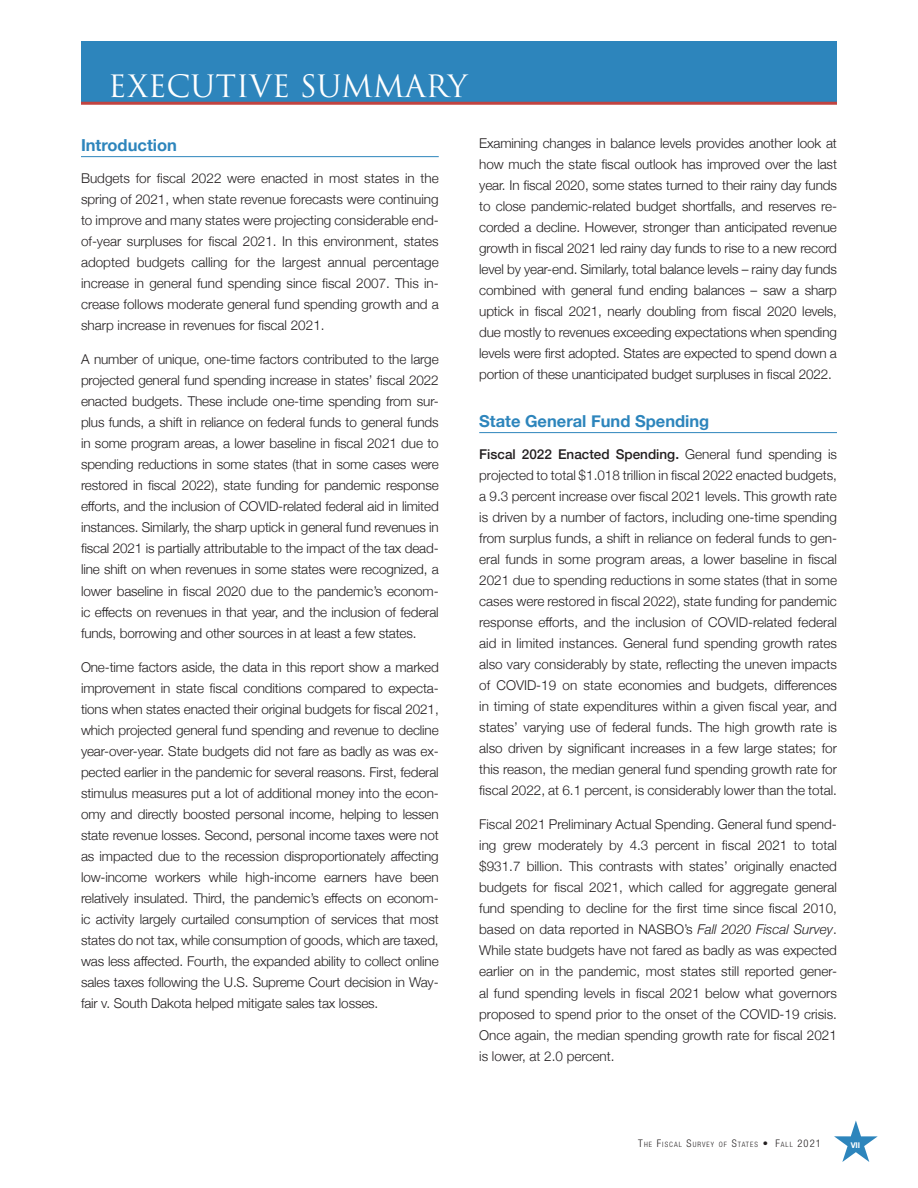
<style>
.page{position:relative;width:918px;height:1188px;background:#fff}
.page>*{position:absolute;margin:0;border:0;box-sizing:border-box;transform-origin:0 0}
.t1{font:30px "Trajan";color:#fff}
.t2{font:700 16.5px "Helvetica Neue";color:#2d85bc}
.t3{font:300 13.5px/21px "Helvetica Neue";letter-spacing:-.01em;color:#231f20;text-align:justify}
.t4{font:700 7.8px "Helvetica Neue";color:#fff}
.t5{font:300 condensed 7.35px "Helvetica Neue";letter-spacing:.145em;color:#231f20}
.s1{font-weight:500}
.s2{font-style:italic}
.s3{font-size:10.5px}
</style>
<div class="page">
<div style="left:81px;top:41px;width:756px;height:62px;background:#2d85bc"></div>
<hr style="left:81px;top:102px;width:756px;height:3px;background:#c14441">
<svg style="left:834px;top:1121px;width:44px;height:41px"></svg>
<hr style="left:81px;top:156px;width:358px;height:1px;background:#2d85bc">
<hr style="left:479px;top:432px;width:358px;height:1px;background:#2d85bc">
<h1 class="t1" style="left:108px;top:68px;width:361px">EXECUTIVE SUMMARY</h1>
<p class="t2" style="left:81px;top:132px;width:97px">Introduction</p>
<p class="t3" style="left:81px;top:167px;width:359px">Budgets for fiscal 2022 were enacted in most states in the spring of 2021, when state revenue forecasts were continuing to improve and many states were projecting considerable end&shy;of-year surpluses for fiscal 2021. In this environment, states adopted budgets calling for the largest annual percentage increase in general fund spending since fiscal 2007. This in&shy;crease follows moderate general fund spending growth and a sharp increase in revenues for fiscal 2021.</p>
<p class="t3" style="left:81px;top:348px;width:359px">A number of unique, one-time factors contributed to the large projected general fund spending increase in states’ fiscal 2022 enacted budgets. These include one-time spending from sur&shy;plus funds, a shift in reliance on federal funds to general funds in some program areas, a lower baseline in fiscal 2021 due to spending reductions in some states (that in some cases were restored in fiscal 2022), state funding for pandemic response efforts, and the inclusion of COVID-related federal aid in limited instances. Similarly, the sharp uptick in general fund revenues in fiscal 2021 is partially attributable to the impact of the tax dead&shy;line shift on when revenues in some states were recognized, a lower baseline in fiscal 2020 due to the pandemic’s econom&shy;ic effects on revenues in that year, and the inclusion of federal funds, borrowing and other sources in at least a few states.</p>
<p class="t3" style="left:81px;top:656px;width:359px">One-time factors aside, the data in this report show a marked improvement in state fiscal conditions compared to expecta&shy;tions when states enacted their original budgets for fiscal 2021, which projected general fund spending and revenue to decline year-over-year. State budgets did not fare as badly as was ex&shy;pected earlier in the pandemic for several reasons. First, federal stimulus measures put a lot of additional money into the econ&shy;omy and directly boosted personal income, helping to lessen state revenue losses. Second, personal income taxes were not as impacted due to the recession disproportionately affecting low-income workers while high-income earners have been relatively insulated. Third, the pandemic’s effects on econom&shy;ic activity largely curtailed consumption of services that most states do not tax, while consumption of goods, which are taxed, was less affected. Fourth, the expanded ability to collect online sales taxes following the U.S. Supreme Court decision in Way&shy;fair v. South Dakota helped mitigate sales tax losses.</p>
<p class="t3" style="left:479px;top:132px;width:359px">Examining changes in balance levels provides another look at how much the state fiscal outlook has improved over the last year. In fiscal 2020, some states turned to their rainy day funds to close pandemic-related budget shortfalls, and reserves re&shy;corded a decline. However, stronger than anticipated revenue growth in fiscal 2021 led rainy day funds to rise to a new record level by year-end. Similarly, total balance levels – rainy day funds combined with general fund ending balances – saw a sharp uptick in fiscal 2021, nearly doubling from fiscal 2020 levels, due mostly to revenues exceeding expectations when spending levels were first adopted. States are expected to spend down a portion of these unanticipated budget surpluses in fiscal 2022.</p>
<p class="t2" style="left:479px;top:408px;width:232px">State General Fund Spending</p>
<p class="t3" style="left:479px;top:443px;width:359px"><span class="s1">Fiscal 2022 Enacted Spending.</span> General fund spending is projected to total $1.018 trillion in fiscal 2022 enacted budgets, a 9.3 percent increase over fiscal 2021 levels. This growth rate is driven by a number of factors, including one-time spending from surplus funds, a shift in reliance on federal funds to gen&shy;eral funds in some program areas, a lower baseline in fiscal 2021 due to spending reductions in some states (that in some cases were restored in fiscal 2022), state funding for pandemic response efforts, and the inclusion of COVID-related federal aid in limited instances. General fund spending growth rates also vary considerably by state, reflecting the uneven impacts of COVID-19 on state economies and budgets, differences in timing of state expenditures within a given fiscal year, and states’ varying use of federal funds. The high growth rate is also driven by significant increases in a few large states; for this reason, the median general fund spending growth rate for fiscal 2022, at 6.1 percent, is considerably lower than the total.</p>
<p class="t3" style="left:479px;top:813px;width:359px">Fiscal 2021 Preliminary Actual Spending. General fund spend&shy;ing grew moderately by 4.3 percent in fiscal 2021 to total $931.7 billion. This contrasts with states’ originally enacted budgets for fiscal 2021, which called for aggregate general fund spending to decline for the first time since fiscal 2010, based on data reported in NASBO’s <span class="s2">Fall 2020 Fiscal Survey</span>.<br>While state budgets have not fared as badly as was expected earlier on in the pandemic, most states still reported gener&shy;al fund spending levels in fiscal 2021 below what governors proposed to spend prior to the onset of the COVID-19 crisis.<br>Once again, the median spending growth rate for fiscal 2021 is lower, at 2.0 percent.</p>
<p class="t5" style="left:638px;top:1140px;width:184px"><span class="s3">T</span>HE <span class="s3">F</span>ISCAL <span class="s3">S</span>URVEY OF <span class="s3">S</span>TATES <span class="s3">• F</span>ALL <span class="s3">2021</span></p>
<p class="t4" style="left:851px;top:1139px;width:11px">vii</p>
</div>
